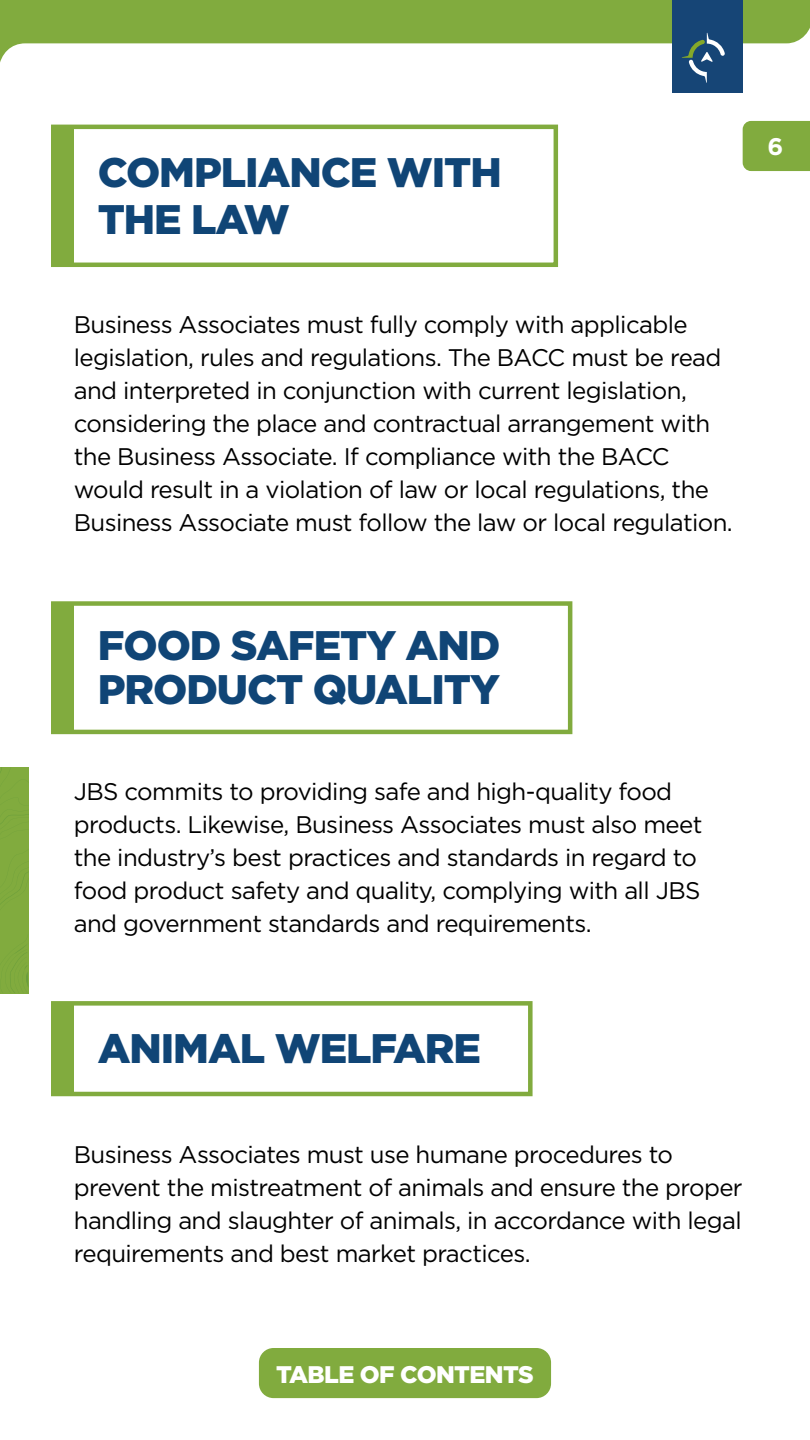
<style>
.page{position:relative;width:810px;height:1440px;background:#fff}
.page>*{position:absolute;margin:0;border:0;box-sizing:border-box;transform-origin:0 0}
.t1{font:900 41.25px/47.2px "Gotham";letter-spacing:-.025em;color:#104576}
.t2{font:24px/33px "Gotham";letter-spacing:-.025em;color:#000}
.t3{font:900 24px "Gotham";letter-spacing:-.025em;color:#fff}
.t4{font:700 24px "Gotham";color:#fff}
</style>
<div class="page">
<svg style="left:0;top:0;width:810px;height:121px"></svg>
<div style="left:52px;top:127px;width:22px;height:140px;background:#81ab3e"></div>
<div style="left:52px;top:1004px;width:22px;height:92px;background:#81ab3e"></div>
<div style="left:52px;top:604px;width:22px;height:130px;background:#81ab3e"></div>
<div style="left:51px;top:125px;width:507px;height:142px;border:4px solid #81ab3e"></div>
<div style="left:51px;top:1001px;width:482px;height:95px;border:4px solid #81ab3e"></div>
<div style="left:51px;top:601px;width:521px;height:133px;border:4px solid #81ab3e"></div>
<div style="left:743px;top:121px;width:67px;height:50px;background:#81ab3e"></div>
<div style="left:672px;top:0;width:71px;height:93px;background:#164576"></div>
<svg style="left:682px;top:33px;width:43px;height:50px"></svg>
<div style="left:0;top:768px;width:29px;height:225px;background:#81ab3e"></div>
<div style="left:259px;top:1348px;width:292px;height:50px;background:#81ab3e;border-radius:15px"></div>
<h1 class="t1" style="left:98px;top:148px;width:406px">COMPLIANCE WITH<br>THE LAW</h1>
<p class="t2" style="left:74px;top:308px;width:660px">Business Associates must fully comply with applicable legislation, rules and regulations. The BACC must be read and interpreted in conjunction with current legislation, considering the place and contractual arrangement with the Business Associate. If compliance with the BACC would result in a violation of law or local regulations, the Business Associate must follow the law or local regulation.</p>
<p class="t4" style="left:768px;top:130px;width:17px">6</p>
<h1 class="t1" style="left:98px;top:623px;width:404px;line-height:43.5px">FOOD SAFETY AND<br>PRODUCT QUALITY</h1>
<p class="t2" style="left:74px;top:775px;width:630px">JBS commits to providing safe and high-quality food products. Likewise, Business Associates must also meet the industry’s best practices and standards in regard to food product safety and quality, complying with all JBS and government standards and requirements.</p>
<h1 class="t1" style="left:98px;top:1024px;width:385px">ANIMAL WELFARE</h1>
<p class="t2" style="left:74px;top:1137px;width:670px">Business Associates must use humane procedures to prevent the mistreatment of animals and ensure the proper handling and slaughter of animals, in accordance with legal requirements and best market practices.</p>
<p class="t3" style="left:276px;top:1358px;width:259px">TABLE OF CONTENTS</p>
</div>
